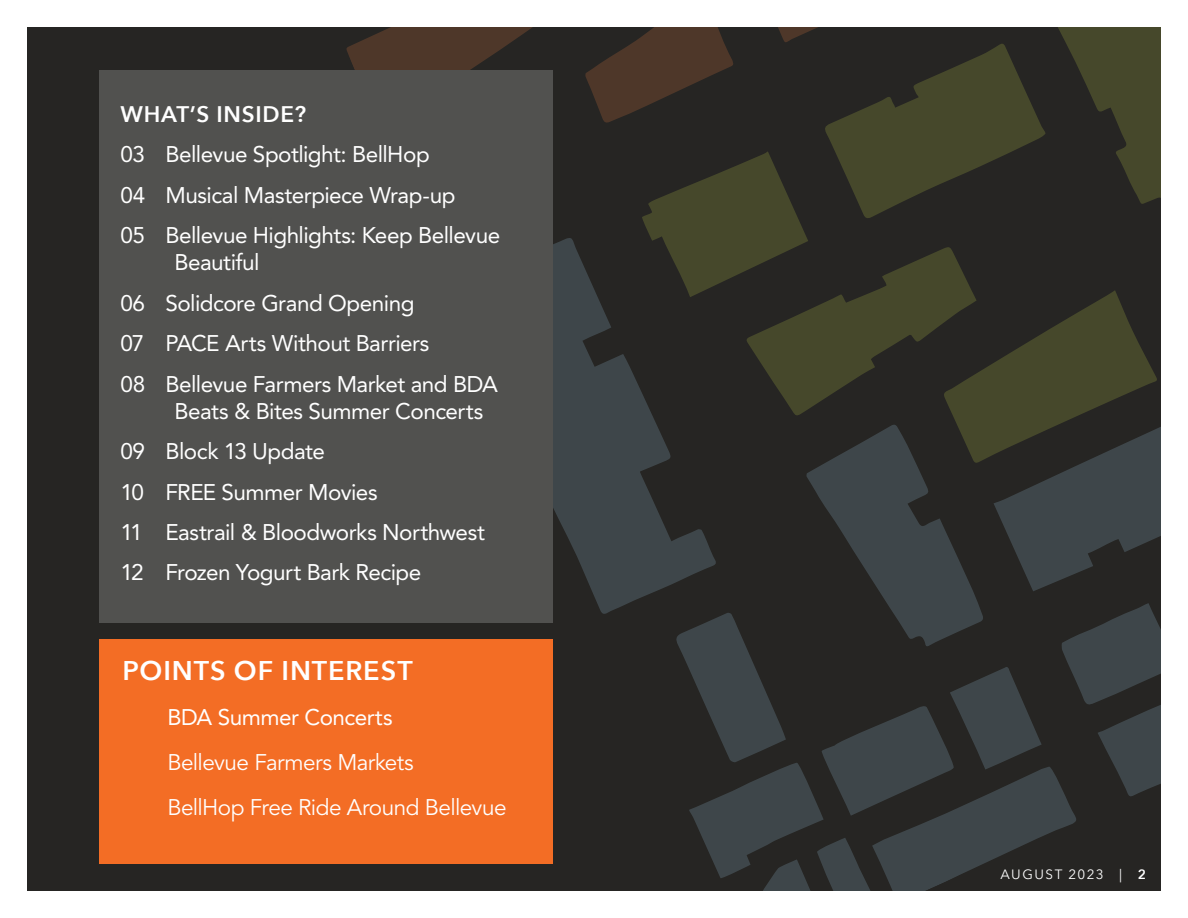
<style>
.page{position:relative;width:1188px;height:918px;background:#fff}
.page>*{position:absolute;margin:0;border:0;box-sizing:border-box;transform-origin:0 0}
.t1{font:600 27px "Avenir Next";letter-spacing:.03em;color:#fff}
.t2{font:22.5px/40.5px "Avenir LT Std";letter-spacing:-.02em;color:#fff}
.t3{font:22.5px/45px "Avenir LT Std";letter-spacing:-.025em;color:#fff}
.t4{font:600 22.5px "Avenir Next";letter-spacing:.03em;color:#fff}
.t5{font:13.5px "Avenir Next";letter-spacing:.1em;color:#fff}
.s1{font-weight:600}
</style>
<div class="page">
<div style="left:27px;top:27px;width:1134px;height:864px;background:#262523"></div>
<svg style="left:553px;top:238px;width:32px;height:336px;background:#3a4145"></svg>
<svg style="left:346px;top:27px;width:187px;height:43px"></svg>
<svg style="left:585px;top:27px;width:576px;height:864px"></svg>
<div style="left:99px;top:70px;width:454px;height:553px;background:#51514f"></div>
<div style="left:99px;top:639px;width:454px;height:225px;background:#f36d25"></div>
<p class="t4" style="left:121px;top:94px;width:187px">WHAT’S INSIDE?</p>
<p class="t2" style="left:120px;top:134px;width:381px">03 Bellevue Spotlight: BellHop<br>04 Musical Masterpiece Wrap-up<br>05 Bellevue Highlights: Keep Bellevue</p>
<p class="t2" style="left:120px;top:242px;width:379px;text-indent:54px">Beautiful<br>06 Solidcore Grand Opening<br>07 PACE Arts Without Barriers<br>08 Bellevue Farmers Market and BDA</p>
<p class="t2" style="left:120px;top:391px;width:366px;text-indent:54px">Beats &amp; Bites Summer Concerts<br>09 Block 13 Update<br>10 FREE Summer Movies<br>11 Eastrail &amp; Bloodworks Northwest<br>12 Frozen Yogurt Bark Recipe</p>
<p class="t1" style="left:122px;top:648px;width:292px">POINTS OF INTEREST</p>
<p class="t2" style="left:167px;top:698px;width:227px">BDA Summer Concerts</p>
<p class="t3" style="left:167px;top:741px;width:341px">Bellevue Farmers Markets<br>BellHop Free Ride Around Bellevue</p>
<p class="t5" style="left:1001px;top:863px;width:147px">AUGUST 2023 | <span class="s1">2</span></p>
</div>
